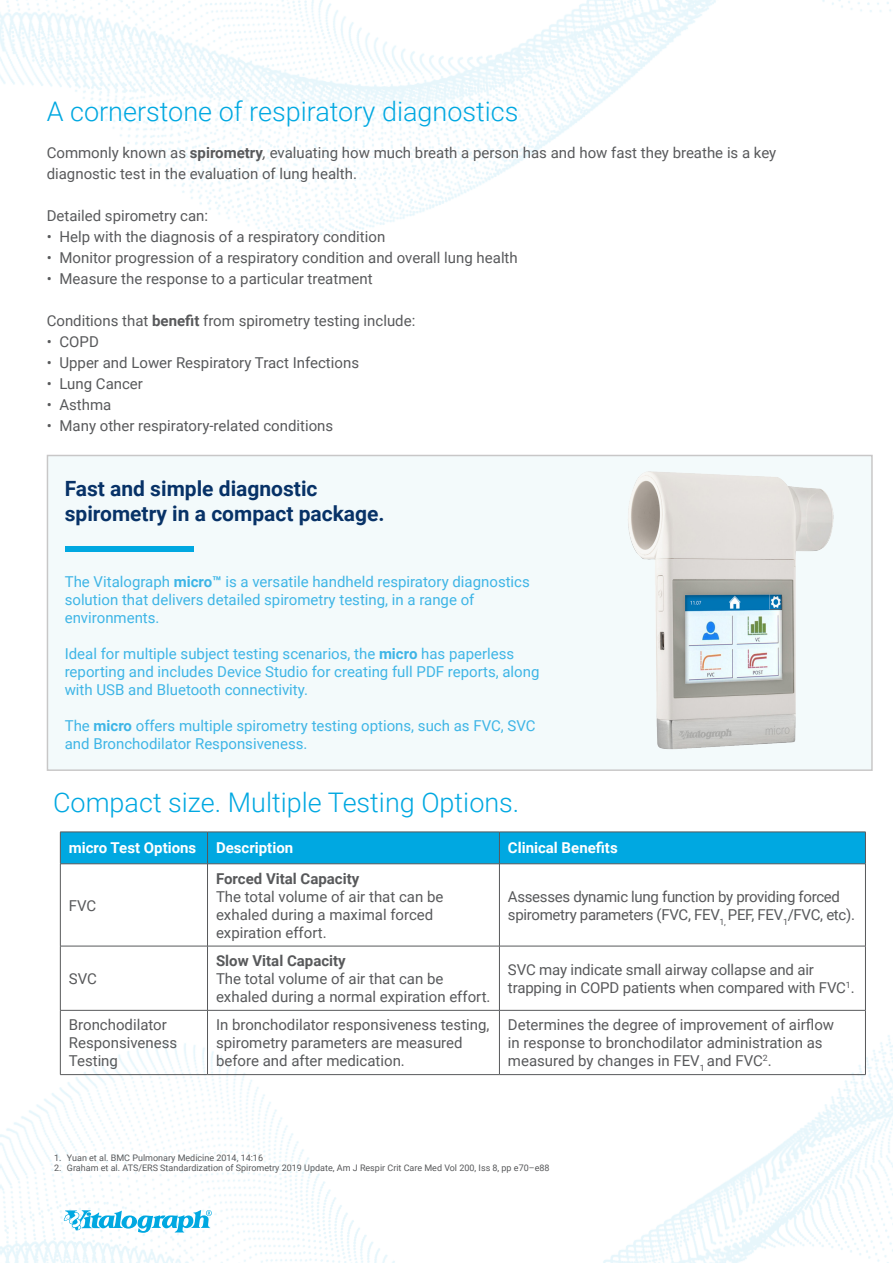
<style>
.page{position:relative;width:893px;height:1263px;background:#fff}
.page>*{position:absolute;margin:0;border:0;box-sizing:border-box;transform-origin:0 0}
.Section_Heading{font:300 27px "Roboto";color:#00a8e1}
.t1{font:700 21px/25.2px "Roboto";color:#073267}
.Table_Text{font:15px/18px "Roboto";color:#58595b}
.Intro_paragraph{font:15px/18px "Roboto";color:#3eb5e6}
.Table_Text-2{font:15px/18px "Roboto";letter-spacing:-.02em;color:#58595b}
.body_bullets{font:15px "Roboto";color:#58595b}
.Table_Text-3{font:700 15px "Roboto";color:#fff}
.Table_Text-4{font:700 15px "Roboto";color:#58595b}
.t2{font:9px "Roboto";color:#58595b}
.s1{font-weight:700}
.s2{font-style:italic}
</style>
<div class="page">
<img style="left:0;top:0;width:891px;height:235px">
<img style="left:0;top:980px;width:893px;height:283px">
<div style="left:61px;top:833px;width:804px;height:30px;background:#00a8e1"></div>
<hr style="left:60px;top:832px;width:147px;height:1px;background:#58595b">
<hr style="left:60px;top:832px;width:1px;height:32px;background:#58595b">
<hr style="left:207px;top:832px;width:292px;height:1px;background:#58595b">
<hr style="left:207px;top:832px;width:1px;height:32px;background:#58595b">
<hr style="left:499px;top:832px;width:367px;height:1px;background:#58595b">
<hr style="left:499px;top:832px;width:1px;height:32px;background:#58595b">
<hr style="left:865px;top:832px;width:1px;height:32px;background:#58595b">
<hr style="left:60px;top:863px;width:147px;height:1px;background:#58595b">
<hr style="left:60px;top:864px;width:1px;height:82px;background:#58595b">
<hr style="left:207px;top:863px;width:292px;height:1px;background:#58595b">
<hr style="left:207px;top:864px;width:1px;height:82px;background:#58595b">
<hr style="left:499px;top:863px;width:367px;height:1px;background:#58595b">
<hr style="left:499px;top:864px;width:1px;height:82px;background:#58595b">
<hr style="left:865px;top:864px;width:1px;height:82px;background:#58595b">
<hr style="left:60px;top:946px;width:147px;height:1px;background:#58595b">
<hr style="left:60px;top:946px;width:1px;height:64px;background:#58595b">
<hr style="left:207px;top:946px;width:292px;height:1px;background:#58595b">
<hr style="left:207px;top:946px;width:1px;height:64px;background:#58595b">
<hr style="left:499px;top:946px;width:367px;height:1px;background:#58595b">
<hr style="left:499px;top:946px;width:1px;height:64px;background:#58595b">
<hr style="left:865px;top:946px;width:1px;height:64px;background:#58595b">
<hr style="left:60px;top:1010px;width:147px;height:1px;background:#58595b">
<hr style="left:60px;top:1010px;width:1px;height:64px;background:#58595b">
<hr style="left:207px;top:1010px;width:292px;height:1px;background:#58595b">
<hr style="left:207px;top:1010px;width:1px;height:64px;background:#58595b">
<hr style="left:499px;top:1010px;width:367px;height:1px;background:#58595b">
<hr style="left:499px;top:1010px;width:1px;height:64px;background:#58595b">
<hr style="left:865px;top:1010px;width:1px;height:64px;background:#58595b">
<hr style="left:60px;top:1074px;width:147px;height:1px;background:#58595b">
<hr style="left:207px;top:1074px;width:292px;height:1px;background:#58595b">
<hr style="left:499px;top:1074px;width:367px;height:1px;background:#58595b">
<div style="left:47px;top:455px;width:825px;height:315px;background:#f3fafb"></div>
<div style="left:65px;top:546px;width:129px;height:5px;background:#00a8e1"></div>
<img style="left:504px;top:454px;width:366px;height:296px">
<p class="Section_Heading" style="left:47px;top:92px;width:473px">A cornerstone of respiratory diagnostics</p>
<p class="Table_Text" style="left:47px;top:141px;width:731px;line-height:21px">Commonly known as <span class="s1">spirometry</span><span class="s2">,</span> evaluating how much breath a person has and how fast they breathe is a key diagnostic test in the evaluation of lung health.</p>
<p class="Table_Text" style="left:47px;top:206px;width:163px">Detailed spirometry can:</p>
<p class="Table_Text" style="left:47px;top:227px;width:340px">• Help with the diagnosis of a respiratory condition</p>
<p class="Table_Text" style="left:47px;top:248px;width:473px">• Monitor progression of a respiratory condition and overall lung health</p>
<p class="Table_Text" style="left:47px;top:269px;width:327px">• Measure the response to a particular treatment</p>
<p class="body_bullets" style="left:47px;top:310px;width:370px">Conditions that <span class="s1">benefit</span> from spirometry testing include:</p>
<p class="Table_Text" style="left:47px;top:332px;width:54px">• COPD</p>
<p class="Table_Text" style="left:47px;top:353px;width:314px">• Upper and Lower Respiratory Tract Infections</p>
<p class="Table_Text" style="left:47px;top:374px;width:98px">• Lung Cancer</p>
<p class="Table_Text" style="left:47px;top:395px;width:66px">• Asthma</p>
<p class="Table_Text" style="left:47px;top:416px;width:288px">• Many other respiratory-related conditions</p>
<p class="t1" style="left:65px;top:475px;width:321px">Fast and simple diagnostic spirometry in a compact package.</p>
<p class="Intro_paragraph" style="left:65px;top:572px;width:467px">The Vitalograph <span class="s1">micro™</span> is a versatile handheld respiratory diagnostics solution that delivers detailed spirometry testing, in a range of environments.</p>
<p class="Intro_paragraph" style="left:65px;top:644px;width:476px">Ideal for multiple subject testing scenarios, the <span class="s1">micro</span> has paperless reporting and includes Device Studio for creating full PDF reports, along with USB and Bluetooth connectivity.</p>
<p class="Intro_paragraph" style="left:65px;top:716px;width:472px">The <span class="s1">micro</span> offers multiple spirometry testing options, such as FVC, SVC and Bronchodilator Responsiveness.</p>
<p class="Section_Heading" style="left:53px;top:784px;width:468px">Compact size. Multiple Testing Options.</p>
<p class="Table_Text-3" style="left:69px;top:838px;width:129px">micro Test Options</p>
<p class="Table_Text-3" style="left:216px;top:838px;width:79px">Description</p>
<p class="Table_Text-3" style="left:508px;top:838px;width:111px">Clinical Benefits</p>
<p class="Table_Text" style="left:69px;top:896px;width:29px">FVC</p>
<p class="Table_Text" style="left:69px;top:969px;width:30px">SVC</p>
<p class="Table_Text-4" style="left:216px;top:868px;width:145px">Forced Vital Capacity</p>
<p class="Table_Text" style="left:216px;top:887px;width:229px">The total volume of air that can be exhaled during a maximal forced expiration effort.</p>
<p class="Table_Text-2" style="left:508px;top:887px;width:349px">Assesses dynamic lung function by providing forced spirometry parameters (FVC, FEV<sub>1,</sub> PEF, FEV<sub>1</sub>/FVC, etc).</p>
<p class="Table_Text-4" style="left:216px;top:950px;width:131px">Slow Vital Capacity</p>
<p class="Table_Text" style="left:216px;top:969px;width:276px">The total volume of air that can be exhaled during a normal expiration effort.</p>
<p class="Table_Text" style="left:508px;top:960px;width:348px">SVC may indicate small airway collapse and air trapping in COPD patients when compared with FVC<sup>1</sup>.</p>
<p class="Table_Text" style="left:69px;top:1015px;width:110px">Bronchodilator<br>Responsiveness<br>Testing</p>
<p class="Table_Text" style="left:216px;top:1015px;width:275px">In bronchodilator responsiveness testing, spirometry parameters are measured before and after medication.</p>
<p class="Table_Text" style="left:508px;top:1015px;width:328px">Determines the degree of improvement of airflow in response to bronchodilator administration as measured by changes in FEV<sub>1</sub> and FVC<sup>2</sup>.</p>
<p class="t2" style="left:54px;top:1151px;width:210px">1. Yuan et al. BMC Pulmonary Medicine 2014, 14:16</p>
<p class="t2" style="left:54px;top:1162px;width:497px">2. Graham et al. ATS/ERS Standardization of Spirometry 2019 Update, Am J Respir Crit Care Med Vol 200, Iss 8, pp e70–e88</p>
</div>
